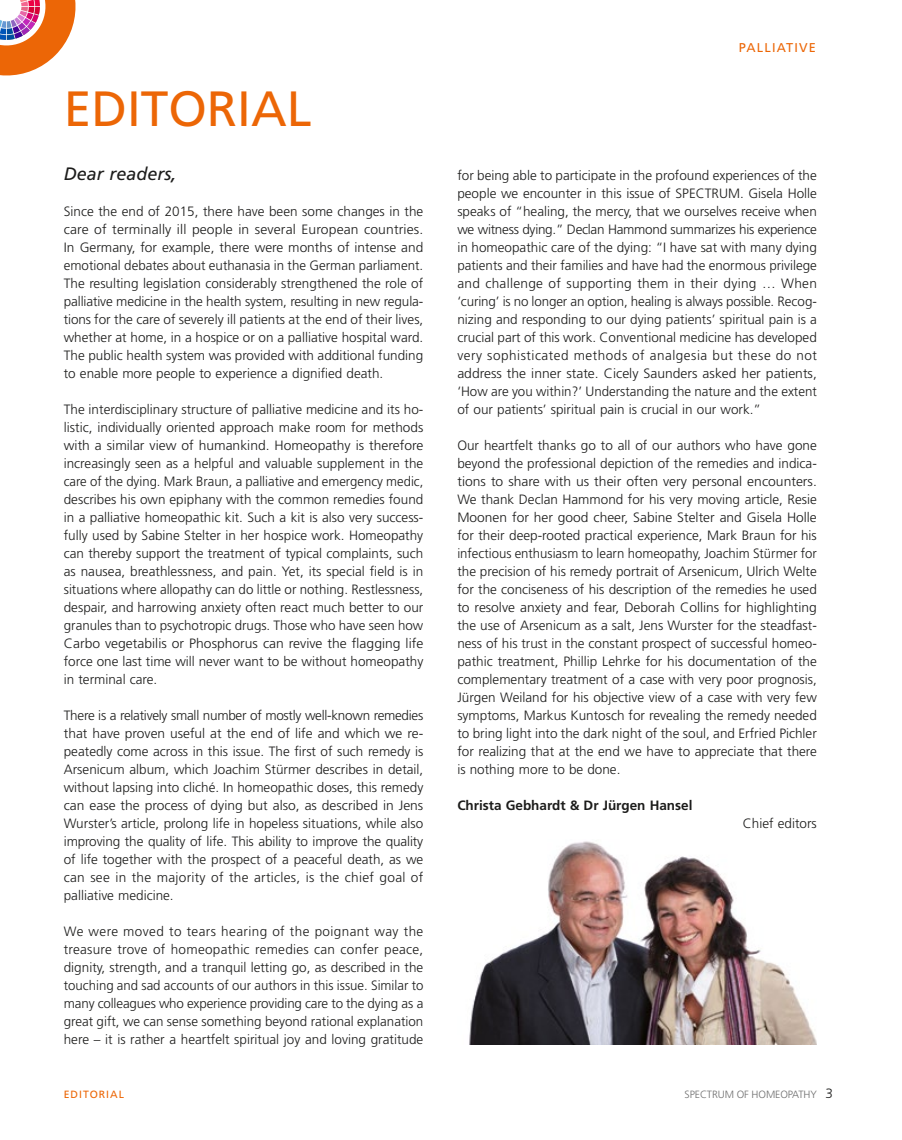
<style>
.page{position:relative;width:902px;height:1140px;background:#fff}
.page>*{position:absolute;margin:0;border:0;box-sizing:border-box;transform-origin:0 0}
.t1{font:49.5px "Frutiger LT Std";color:#ec6606}
.t2{font:italic 18px "Frutiger LT Std";color:#1c1c1b}
.t3{font:300 13.5px/18px "Frutiger LT Std";color:#1c1c1b;text-align:justify}
.t4{font:700 13.5px "Frutiger LT Std";color:#1c1c1b}
.t5{font:12.75px "Frutiger LT Std";letter-spacing:.09em;color:#ec6606}
.t6{font:300 10.5px "Frutiger LT Std";letter-spacing:-.01em;color:#6f6f6f}
.t7{font:10.5px "Frutiger LT Std";letter-spacing:.09em;color:#ec6606}
</style>
<div class="page">
<img style="left:469px;top:841px;width:347px;height:203px">
<svg style="left:0;top:0;width:76px;height:76px"></svg>
<h1 class="t1" style="left:64px;top:80px;width:249px">EDITORIAL</h1>
<h2 class="t2" style="left:64px;top:163px;width:114px">Dear readers,</h2>
<p class="t3" style="left:64px;top:203px;width:361px">Since the end of 2015, there have been some changes in the care of terminally ill people in several European countries.<br>In Germany, for example, there were months of intense and emotional debates about euthanasia in the German parliament.<br>The resulting legislation considerably strengthened the role of palliative medicine in the health system, resulting in new regula&shy;tions for the care of severely ill patients at the end of their lives, whether at home, in a hospice or on a palliative hospital ward.<br>The public health system was provided with additional funding to enable more people to experience a dignified death.</p>
<p class="t3" style="left:64px;top:401px;width:361px">The interdisciplinary structure of palliative medicine and its ho&shy;listic, individually oriented approach make room for methods with a similar view of humankind. Homeopathy is therefore increasingly seen as a helpful and valuable supplement in the care of the dying. Mark Braun, a palliative and emergency medic, describes his own epiphany with the common remedies found in a palliative homeopathic kit. Such a kit is also very success&shy;fully used by Sabine Stelter in her hospice work. Homeopathy can thereby support the treatment of typical complaints, such as nausea, breathlessness, and pain. Yet, its special field is in situations where allopathy can do little or nothing. Restlessness, despair, and harrowing anxiety often react much better to our granules than to psychotropic drugs. Those who have seen how Carbo vegetabilis or Phosphorus can revive the flagging life force one last time will never want to be without homeopathy in terminal care.</p>
<p class="t3" style="left:64px;top:707px;width:361px">There is a relatively small number of mostly well-known remedies that have proven useful at the end of life and which we re&shy;peatedly come across in this issue. The first of such remedy is Arsenicum album, which Joachim Stürmer describes in detail, without lapsing into cliché. In homeopathic doses, this remedy can ease the process of dying but also, as described in Jens Wurster’s article, prolong life in hopeless situations, while also improving the quality of life. This ability to improve the quality of life together with the prospect of a peaceful death, as we can see in the majority of the articles, is the chief goal of palliative medicine.</p>
<p class="t3" style="left:64px;top:923px;width:361px">We were moved to tears hearing of the poignant way the treasure trove of homeopathic remedies can confer peace, dignity, strength, and a tranquil letting go, as described in the touching and sad accounts of our authors in this issue. Similar to many colleagues who experience providing care to the dying as a great gift, we can sense something beyond rational explanation here – it is rather a heartfelt spiritual joy and loving gratitude</p>
<p class="t5" style="left:738px;top:40px;width:78px">PALLIATIVE</p>
<p class="t3" style="left:457px;top:167px;width:361px">for being able to participate in the profound experiences of the people we encounter in this issue of SPECTRUM. Gisela Holle speaks of “healing, the mercy, that we ourselves receive when we witness dying.” Declan Hammond summarizes his experience in homeopathic care of the dying: “I have sat with many dying patients and their families and have had the enormous privilege and challenge of supporting them in their dying … When ‘curing’ is no longer an option, healing is always possible. Recog&shy;nizing and responding to our dying patients’ spiritual pain is a crucial part of this work. Conventional medicine has developed very sophisticated methods of analgesia but these do not address the inner state. Cicely Saunders asked her patients, ‘How are you within?’ Understanding the nature and the extent of our patients’ spiritual pain is crucial in our work.”</p>
<p class="t3" style="left:457px;top:437px;width:361px">Our heartfelt thanks go to all of our authors who have gone beyond the professional depiction of the remedies and indica&shy;tions to share with us their often very personal encounters.<br>We thank Declan Hammond for his very moving article, Resie Moonen for her good cheer, Sabine Stelter and Gisela Holle for their deep-rooted practical experience, Mark Braun for his infectious enthusiasm to learn homeopathy, Joachim Stürmer for the precision of his remedy portrait of Arsenicum, Ulrich Welte for the conciseness of his description of the remedies he used to resolve anxiety and fear, Deborah Collins for highlighting the use of Arsenicum as a salt, Jens Wurster for the steadfast&shy;ness of his trust in the constant prospect of successful homeo&shy;pathic treatment, Phillip Lehrke for his documentation of the complementary treatment of a case with very poor prognosis, Jürgen Weiland for his objective view of a case with very few symptoms, Markus Kuntosch for revealing the remedy needed to bring light into the dark night of the soul, and Erfried Pichler for realizing that at the end we have to appreciate that there is nothing more to be done.</p>
<p class="t4" style="left:457px;top:797px;width:236px">Christa Gebhardt &amp; Dr Jürgen Hansel</p>
<p class="t3" style="left:742px;top:815px;width:75px">Chief editors</p>
<p class="t7" style="left:64px;top:1088px;width:62px">EDITORIAL</p>
<p class="t6" style="left:684px;top:1088px;width:134px">SPECTRUM OF HOMEOPATHY</p>
<p class="t3" style="left:825px;top:1085px;width:9px">3</p>
</div>
